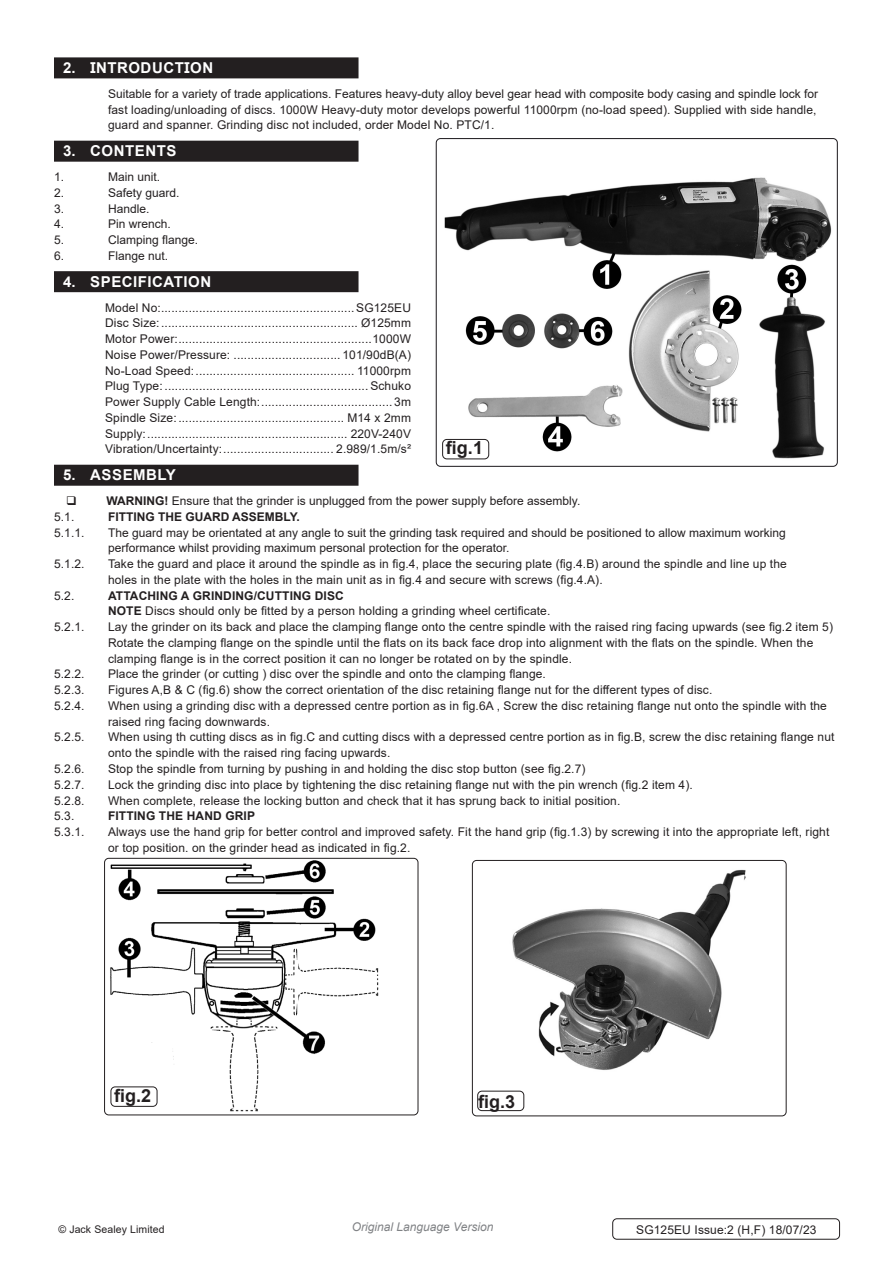
<style>
.page{position:relative;width:893px;height:1263px;background:#fff}
.page>*{position:absolute;margin:0;border:0;box-sizing:border-box;transform-origin:0 0}
.t1{font:700 18px "Arial";color:#231f20}
.t2{font:700 15px "Arial";letter-spacing:.035em;color:#fff}
.Body{font:12px/15.8px "Arial";letter-spacing:.01em;color:#231f20}
.Specifications__Tabbed{font:12px "Arial";letter-spacing:.01em;color:#231f20}
.t3{font:700 12px "Arial";letter-spacing:.01em;color:#231f20}
.Body__Footer{font:12px "Arial";letter-spacing:.01em;color:#231f20}
.t4{font:italic 12px "Arial";color:#808285}
.Body__Justified__7pt{font:10.5px "Arial";letter-spacing:.01em;color:#231f20}
.s1{font-weight:700}
</style>
<div class="page">
<div style="left:54px;top:57px;width:304px;height:21px;background:#231f20"></div>
<div style="left:54px;top:141px;width:304px;height:21px;background:#231f20"></div>
<div style="left:54px;top:271px;width:304px;height:21px;background:#231f20"></div>
<div style="left:54px;top:465px;width:304px;height:21px;background:#231f20"></div>
<img style="left:442px;top:177px;width:390px;height:283px">
<div style="left:436px;top:138px;width:402px;height:329px;border:1px solid #1a171b;border-radius:4px"></div>
<div style="left:443px;top:439px;width:46px;height:20px;background:#fff;border-radius:4px"></div>
<div style="left:442px;top:439px;width:47px;height:20px;border:1px solid #231f20;border-radius:4px"></div>
<div style="left:612px;top:1218px;width:228px;height:21px;border:1px solid #231f20;border-radius:4px"></div>
<img style="left:105px;top:860px;width:274px;height:255px">
<div style="left:104px;top:858px;width:314px;height:257px;border:1px solid #231f20;border-radius:4px"></div>
<div style="left:111px;top:1087px;width:46px;height:19px;background:#fff;border-radius:4px"></div>
<div style="left:111px;top:1086px;width:46px;height:21px;border:1px solid #231f20;border-radius:4px"></div>
<img style="left:512px;top:869px;width:234px;height:201px">
<div style="left:472px;top:860px;width:314px;height:256px;border:1px solid #231f20;border-radius:4px"></div>
<div style="left:477px;top:1091px;width:47px;height:20px;border:1px solid #231f20;border-radius:4px"></div>
<p class="t2" style="left:63px;top:57px;width:152px">2. INTRODUCTION</p>
<p class="Body" style="left:108px;top:86px;width:712px">Suitable for a variety of trade applications. Features heavy-duty alloy bevel gear head with composite body casing and spindle lock for fast loading/unloading of discs. 1000W Heavy-duty motor develops powerful 11000rpm (no-load speed). Supplied with side handle, guard and spanner. Grinding disc not included, order Model No. PTC/1.</p>
<p class="t2" style="left:63px;top:141px;width:115px">3. CONTENTS</p>
<p class="Body" style="left:54px;top:169px;width:12px">1.</p>
<p class="Body" style="left:108px;top:169px;width:54px">Main unit.</p>
<p class="Body" style="left:54px;top:185px;width:12px">2.</p>
<p class="Body" style="left:108px;top:185px;width:73px">Safety guard.</p>
<p class="Body" style="left:54px;top:200px;width:12px">3.</p>
<p class="Body" style="left:108px;top:200px;width:43px">Handle.</p>
<p class="Body" style="left:54px;top:216px;width:12px">4.</p>
<p class="Body" style="left:108px;top:216px;width:64px">Pin wrench.</p>
<p class="Body" style="left:54px;top:232px;width:12px">5.</p>
<p class="Body" style="left:108px;top:232px;width:92px">Clamping flange.</p>
<p class="Body" style="left:54px;top:248px;width:12px">6.</p>
<p class="Body" style="left:108px;top:248px;width:62px">Flange nut.</p>
<p class="t2" style="left:63px;top:271px;width:150px">4. SPECIFICATION</p>
<p class="Specifications__Tabbed" style="left:105px;top:299px;width:307px">Model No:........................................................SG125EU</p>
<p class="Specifications__Tabbed" style="left:105px;top:315px;width:307px">Disc Size:......................................................... Ø125mm</p>
<p class="Specifications__Tabbed" style="left:105px;top:331px;width:307px">Motor Power:........................................................1000W</p>
<p class="Specifications__Tabbed" style="left:105px;top:346px;width:307px">Noise Power/Pressure: ............................... 101/90dB(A)</p>
<p class="Specifications__Tabbed" style="left:105px;top:362px;width:307px">No-Load Speed:.............................................. 11000rpm</p>
<p class="Specifications__Tabbed" style="left:105px;top:378px;width:307px">Plug Type: ........................................................... Schuko</p>
<p class="Specifications__Tabbed" style="left:105px;top:394px;width:307px">Power Supply Cable Length:...................................... 3m</p>
<p class="Specifications__Tabbed" style="left:105px;top:409px;width:307px">Spindle Size: ................................................ M14 x 2mm</p>
<p class="Specifications__Tabbed" style="left:105px;top:425px;width:307px">Supply:.......................................................... 220V-240V</p>
<p class="Specifications__Tabbed" style="left:105px;top:441px;width:307px">Vibration/Uncertainty:................................ 2.989/1.5m/s²</p>
<p class="t2" style="left:63px;top:465px;width:114px">5. ASSEMBLY</p>
<p class="Body" style="left:106px;top:493px;width:476px"><span class="s1">WARNING!</span> Ensure that the grinder is unplugged from the power supply before assembly.</p>
<p class="Body" style="left:54px;top:509px;width:22px">5.1.</p>
<p class="t3" style="left:108px;top:508px;width:193px">FITTING THE GUARD ASSEMBLY.</p>
<p class="Body" style="left:54px;top:524px;width:32px">5.1.1.</p>
<p class="Body" style="left:108px;top:524px;width:679px">The guard may be orientated at any angle to suit the grinding task required and should be positioned to allow maximum working performance whilst providing maximum personal protection for the operator.</p>
<p class="Body" style="left:54px;top:556px;width:32px">5.1.2.</p>
<p class="Body" style="left:108px;top:556px;width:680px">Take the guard and place it around the spindle as in fig.4, place the securing plate (fig.4.B) around the spindle and line up the holes in the plate with the holes in the main unit as in fig.4 and secure with screws (fig.4.A).</p>
<p class="Body" style="left:54px;top:587px;width:22px">5.2.</p>
<p class="t3" style="left:108px;top:587px;width:237px">ATTACHING A GRINDING/CUTTING DISC</p>
<p class="Body" style="left:108px;top:603px;width:444px"><span class="s1">NOTE</span> Discs should only be fitted by a person holding a grinding wheel certificate.</p>
<p class="Body" style="left:54px;top:619px;width:32px">5.2.1.</p>
<p class="Body" style="left:108px;top:619px;width:726px">Lay the grinder on its back and place the clamping flange onto the centre spindle with the raised ring facing upwards (see fig.2 item 5)<br>Rotate the clamping flange on the spindle until the flats on its back face drop into alignment with the flats on the spindle. When the clamping flange is in the correct position it can no longer be rotated on by the spindle.</p>
<p class="Body" style="left:54px;top:666px;width:32px">5.2.2.</p>
<p class="Body" style="left:108px;top:666px;width:439px">Place the grinder (or cutting ) disc over the spindle and onto the clamping flange.</p>
<p class="Body" style="left:54px;top:682px;width:32px">5.2.3.</p>
<p class="Body" style="left:108px;top:682px;width:606px">Figures A,B &amp; C (fig.6) show the correct orientation of the disc retaining flange nut for the different types of disc.</p>
<p class="Body" style="left:54px;top:698px;width:32px">5.2.4.</p>
<p class="Body" style="left:108px;top:698px;width:720px">When using a grinding disc with a depressed centre portion as in fig.6A , Screw the disc retaining flange nut onto the spindle with the raised ring facing downwards.</p>
<p class="Body" style="left:54px;top:729px;width:32px">5.2.5.</p>
<p class="Body" style="left:108px;top:729px;width:728px">When using th cutting discs as in fig.C and cutting discs with a depressed centre portion as in fig.B, screw the disc retaining flange nut onto the spindle with the raised ring facing upwards.</p>
<p class="Body" style="left:54px;top:761px;width:32px">5.2.6.</p>
<p class="Body" style="left:108px;top:761px;width:479px">Stop the spindle from turning by pushing in and holding the disc stop button (see fig.2.7)</p>
<p class="Body" style="left:54px;top:776px;width:32px">5.2.7.</p>
<p class="Body" style="left:108px;top:776px;width:586px">Lock the grinding disc into place by tightening the disc retaining flange nut with the pin wrench (fig.2 item 4).</p>
<p class="Body" style="left:54px;top:792px;width:32px">5.2.8.</p>
<p class="Body" style="left:108px;top:792px;width:514px">When complete, release the locking button and check that it has sprung back to initial position.</p>
<p class="Body" style="left:54px;top:808px;width:22px">5.3.</p>
<p class="t3" style="left:108px;top:807px;width:149px">FITTING THE HAND GRIP</p>
<p class="Body" style="left:54px;top:824px;width:32px">5.3.1.</p>
<p class="Body" style="left:108px;top:824px;width:723px">Always use the hand grip for better control and improved safety. Fit the hand grip (fig.1.3) by screwing it into the appropriate left, right or top position. on the grinder head as indicated in fig.2.</p>
<p class="t1" style="left:446px;top:435px;width:39px">fig.1</p>
<p class="t1" style="left:114px;top:1083px;width:39px">fig.2</p>
<p class="t1" style="left:478px;top:1088px;width:39px">fig.3</p>
<p class="Body__Justified__7pt" style="left:58px;top:1222px;width:108px">© Jack Sealey Limited</p>
<p class="t4" style="left:352px;top:1219px;width:143px">Original Language Version</p>
<p class="Body__Footer" style="left:636px;top:1221px;width:182px">SG125EU Issue:2 (H,F) 18/07/23</p>
</div>
